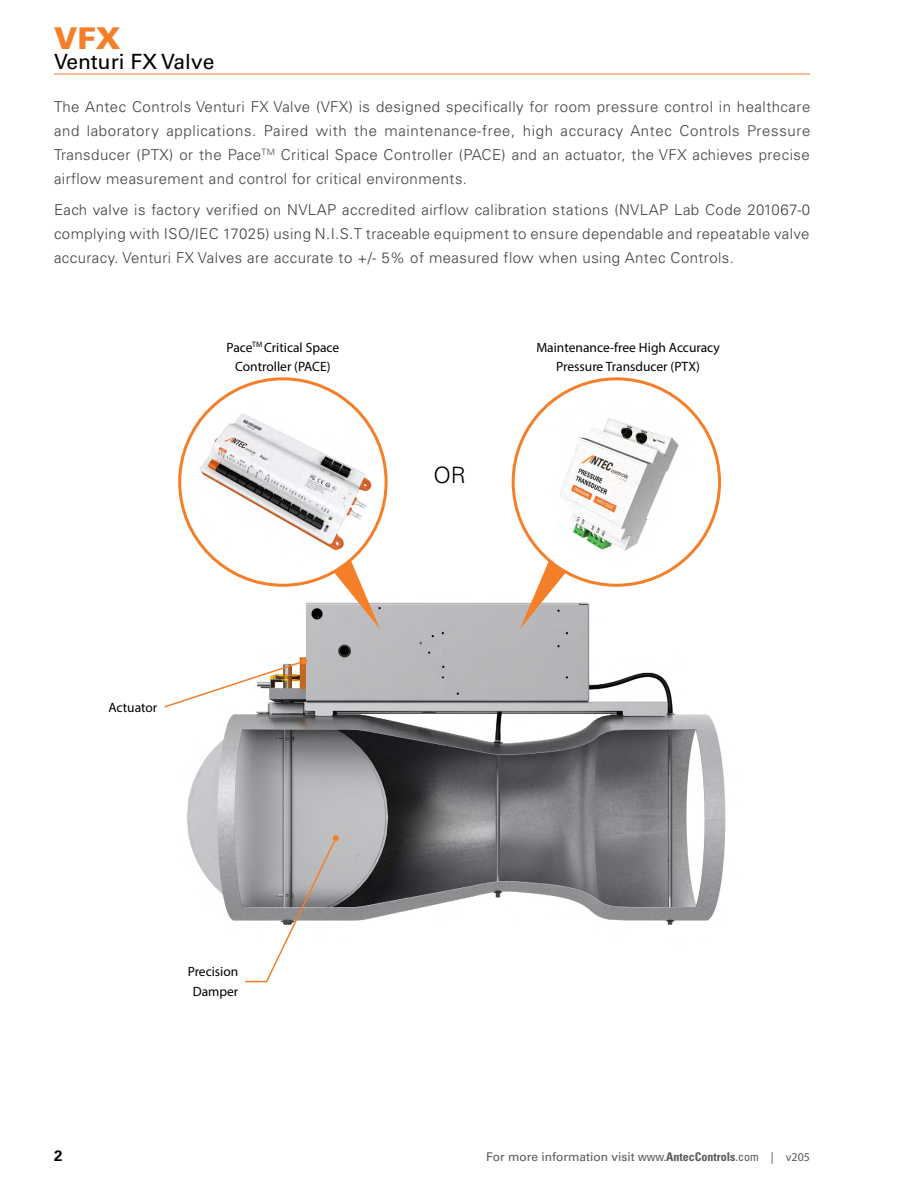
<style>
.page{position:relative;width:918px;height:1188px;background:#fff}
.page>*{position:absolute;margin:0;border:0;box-sizing:border-box;transform-origin:0 0}
.t1{font:900 30px "Univers LT Std";color:#f57e29}
.t2{font:300 22.5px "Univers LT Std";color:#000}
.t3{font:21px "Univers LT Std";color:#000}
.t4{font:300 15px/24px "Univers LT Std";letter-spacing:.03em;color:#414042;text-align:justify}
.t5{font:700 15px "Univers LT Std";color:#000}
.t6{font:13.5px/19.5px "Myriad Pro";color:#000;text-align:center}
.t7{font:12px "Univers LT Std";color:#58595b}
.s1{font-stretch:condensed}
.s2{font-weight:700;font-stretch:condensed}
.s3{font-family:"Myriad Pro"}
</style>
<div class="page">
<img style="left:180px;top:505px;width:546px;height:420px">
<svg style="left:164px;top:658px;width:143px;height:51px"></svg>
<svg style="left:244px;top:835px;width:95px;height:148px"></svg>
<svg style="left:520px;top:561px;width:47px;height:68px"></svg>
<svg style="left:333px;top:563px;width:47px;height:66px"></svg>
<img style="left:532px;top:395px;width:169px;height:168px">
<img style="left:192px;top:402px;width:188px;height:161px">
<hr style="left:54px;top:74px;width:756px;height:1px;background:#f57e29">
<h1 class="t1" style="left:54px;top:19px;width:68px">VFX</h1>
<h3 class="t3" style="left:54px;top:49px;width:162px">Venturi FX Valve</h3>
<p class="t4" style="left:54px;top:95px;width:758px">The Antec Controls Venturi FX Valve (VFX) is designed specifically for room pressure control in healthcare and laboratory applications. Paired with the maintenance-free, high accuracy Antec Controls Pressure Transducer (PTX) or the Pace<sup>TM</sup> Critical Space Controller (PACE) and an actuator, the VFX achieves precise airflow measurement and control for critical environments.</p>
<p class="t4" style="left:54px;top:198px;width:758px">Each valve is factory verified on NVLAP accredited airflow calibration stations (NVLAP Lab Code 201067-0 complying with ISO/IEC 17025) using N.I.S.T traceable equipment to ensure dependable and repeatable valve accuracy. Venturi FX Valves are accurate to +/- 5% of measured flow when using Antec Controls.</p>
<p class="t6" style="left:227px;top:337px;width:114px">Pace<sup>TM</sup> Critical Space<br>Controller (PACE)</p>
<p class="t6" style="left:536px;top:337px;width:185px">Maintenance-free High Accuracy<br>Pressure Transducer (PTX)</p>
<p class="t6" style="left:108px;top:697px;width:50px">Actuator</p>
<p class="t6" style="left:188px;top:962px;width:52px">Precision<br>Damper</p>
<h2 class="t2" style="left:433px;top:462px;width:34px">OR</h2>
<p class="t5" style="left:54px;top:1147px;width:10px">2</p>
<p class="t7" style="left:486px;top:1150px;width:325px">For more information visit <span class="s1">www.</span><span class="s2">AntecControls</span><span class="s1">.com</span> <span class="s3">| v205</span></p>
</div>
